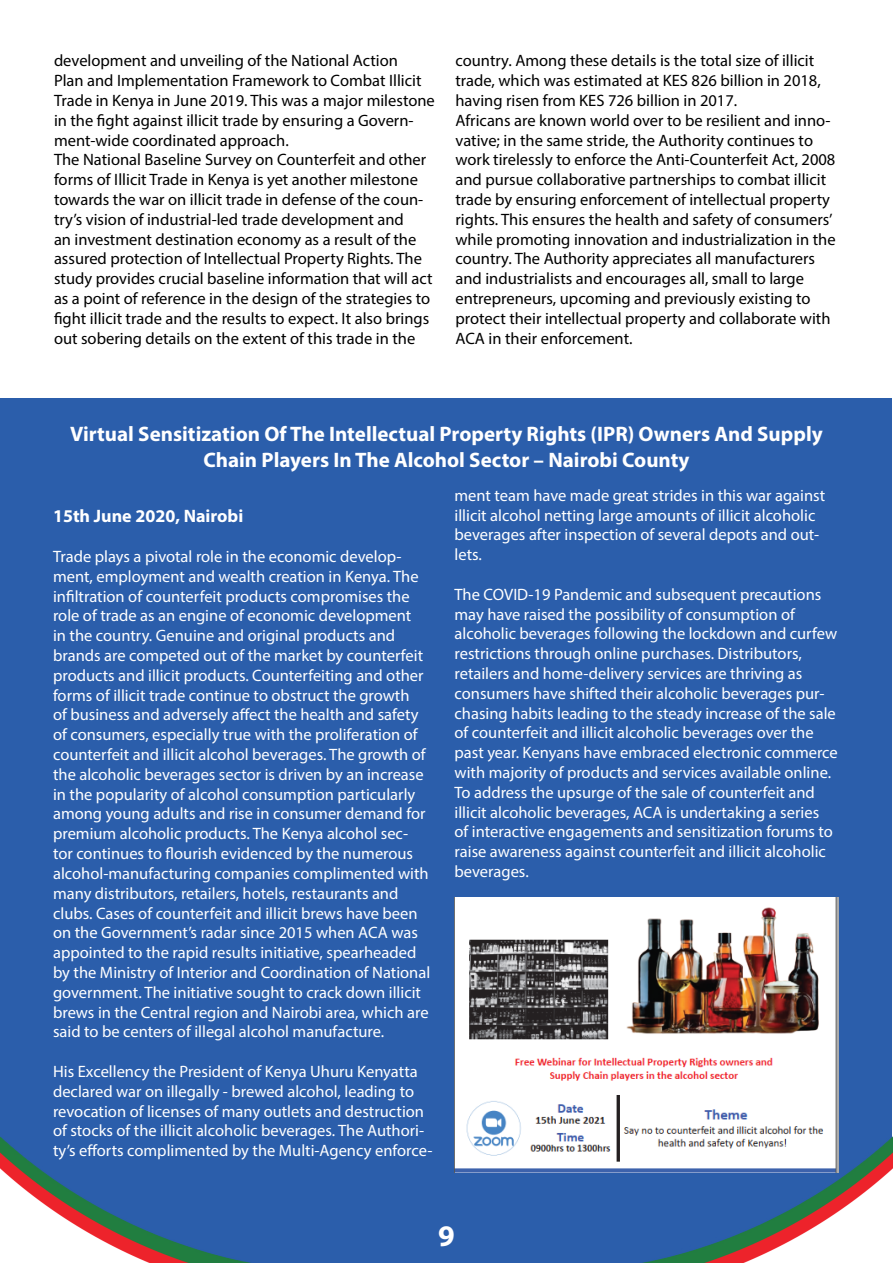
<style>
.page{position:relative;width:893px;height:1263px;background:#fff}
.page>*{position:absolute;margin:0;border:0;box-sizing:border-box;transform-origin:0 0}
.t1{font:700 30px "Myriad Pro";color:#fff}
.t2{font:700 21px/25.2px "Myriad Pro";color:#fff;text-align:center}
.t3{font:700 18px "Myriad Pro";color:#fff}
.t4{font:16.5px/19.8px "Myriad Pro";color:#fff}
.t5{font:16.5px/19.8px "Myriad Pro";color:#000}
</style>
<div class="page">
<div style="left:0;top:399px;width:891px;height:864px;background:#2b5eab"></div>
<img style="left:1px;top:505px;width:892px;height:758px">
<img style="left:454px;top:897px;width:384px;height:276px">
<img style="left:0;top:42px;width:1px;height:1221px">
<p class="t5" style="left:54px;top:51px;width:382px">development and unveiling of the National Action<br>Plan and Implementation Framework to Combat Illicit Trade in Kenya in June 2019. This was a major milestone in the fight against illicit trade by ensuring a Govern&shy;ment-wide coordinated approach.</p>
<p class="t5" style="left:54px;top:150px;width:380px">The National Baseline Survey on Counterfeit and other forms of Illicit Trade in Kenya is yet another milestone towards the war on illicit trade in defense of the coun&shy;try’s vision of industrial-led trade development and<br>an investment destination economy as a result of the assured protection of Intellectual Property Rights. The study provides crucial baseline information that will act as a point of reference in the design of the strategies to fight illicit trade and the results to expect. It also brings out sobering details on the extent of this trade in the</p>
<p class="t5" style="left:455px;top:51px;width:367px">country. Among these details is the total size of illicit trade, which was estimated at KES 826 billion in 2018, having risen from KES 726 billion in 2017.</p>
<p class="t5" style="left:455px;top:110px;width:382px">Africans are known world over to be resilient and inno&shy;vative; in the same stride, the Authority continues to work tirelessly to enforce the Anti-Counterfeit Act, 2008 and pursue collaborative partnerships to combat illicit trade by ensuring enforcement of intellectual property rights. This ensures the health and safety of consumers’ while promoting innovation and industrialization in the country. The Authority appreciates all manufacturers and industrialists and encourages all, small to large entrepreneurs, upcoming and previously existing to protect their intellectual property and collaborate with ACA in their enforcement.</p>
<p class="t2" style="left:70px;top:421px;width:754px">Virtual Sensitization Of The Intellectual Property Rights (IPR) Owners And Supply<br>Chain Players In The Alcohol Sector – Nairobi County</p>
<p class="t3" style="left:53px;top:505px;width:192px">15th June 2020, Nairobi</p>
<p class="t4" style="left:53px;top:546px;width:379px">Trade plays a pivotal role in the economic develop&shy;ment, employment and wealth creation in Kenya. The infiltration of counterfeit products compromises the role of trade as an engine of economic development<br>in the country. Genuine and original products and brands are competed out of the market by counterfeit products and illicit products. Counterfeiting and other forms of illicit trade continue to obstruct the growth<br>of business and adversely affect the health and safety of consumers, especially true with the proliferation of counterfeit and illicit alcohol beverages. The growth of the alcoholic beverages sector is driven by an increase in the popularity of alcohol consumption particularly among young adults and rise in consumer demand for premium alcoholic products. The Kenya alcohol sec&shy;tor continues to flourish evidenced by the numerous alcohol-manufacturing companies complimented with many distributors, retailers, hotels, restaurants and clubs. Cases of counterfeit and illicit brews have been on the Government’s radar since 2015 when ACA was appointed to the rapid results initiative, spearheaded by the Ministry of Interior and Coordination of National government. The initiative sought to crack down illicit brews in the Central region and Nairobi area, which are said to be centers of illegal alcohol manufacture.</p>
<p class="t4" style="left:53px;top:1061px;width:381px">His Excellency the President of Kenya Uhuru Kenyatta declared war on illegally - brewed alcohol, leading to revocation of licenses of many outlets and destruction of stocks of the illicit alcoholic beverages. The Authori&shy;ty’s efforts complimented by the Multi-Agency enforce-</p>
<p class="t4" style="left:454px;top:485px;width:372px">ment team have made great strides in this war against illicit alcohol netting large amounts of illicit alcoholic beverages after inspection of several depots and out&shy;lets.</p>
<p class="t4" style="left:454px;top:584px;width:385px">The COVID-19 Pandemic and subsequent precautions may have raised the possibility of consumption of alcoholic beverages following the lockdown and curfew restrictions through online purchases. Distributors, retailers and home-delivery services are thriving as consumers have shifted their alcoholic beverages pur&shy;chasing habits leading to the steady increase of the sale of counterfeit and illicit alcoholic beverages over the past year. Kenyans have embraced electronic commerce with majority of products and services available online.<br>To address the upsurge of the sale of counterfeit and illicit alcoholic beverages, ACA is undertaking a series<br>of interactive engagements and sensitization forums to raise awareness against counterfeit and illicit alcoholic beverages.</p>
<p class="t1" style="left:438px;top:1217px;width:18px">9</p>
</div>
